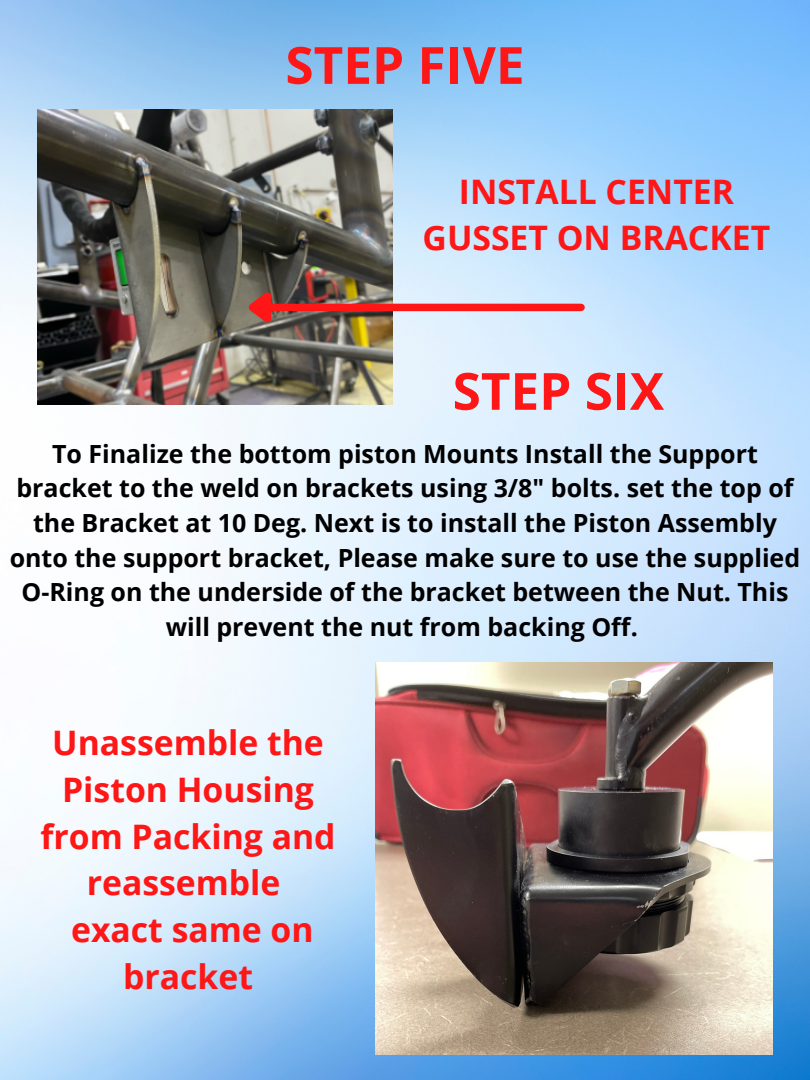
<style>
.page{position:relative;width:810px;height:1080px;background:#fff}
.page>*{position:absolute;margin:0;border:0;box-sizing:border-box;transform-origin:0 0}
.t1{font:700 51.25px "Open Sans";color:#ff1616}
.t2{font:700 33.75px/46.9px "Open Sans";color:#ff1616;text-align:center}
.t3{font:700 25px/34.7px "Open Sans";color:#000;text-align:center}
</style>
<div class="page">
<img style="left:0;top:0;width:810px;height:1080px">
<img style="left:37px;top:110px;width:356px;height:295px">
<div style="left:271px;top:304px;width:310px;height:7px;background:#ff1616"></div>
<svg style="left:240px;top:286px;width:38px;height:48px;background:#97574d"></svg>
<img style="left:376px;top:663px;width:397px;height:392px">
<p class="t1" style="left:285px;top:29px;width:241px">STEP FIVE</p>
<p class="t2" style="left:423px;top:167px;width:349px">INSTALL CENTER<br>GUSSET ON BRACKET</p>
<p class="t1" style="left:453px;top:355px;width:213px">STEP SIX</p>
<p class="t3" style="left:10px;top:436px;width:792px">To Finalize the bottom piston Mounts Install the Support bracket to the weld on brackets using 3/8" bolts. set the top of the Bracket at 10 Deg. Next is to install the Piston Assembly onto the support bracket, Please make sure to use the supplied O-Ring on the underside of the bracket between the Nut. This will prevent the nut from backing Off.</p>
<p class="t2" style="left:40px;top:718px;width:297px">Unassemble the<br>Piston Housing from Packing and reassemble<br>exact same on bracket</p>
</div>
